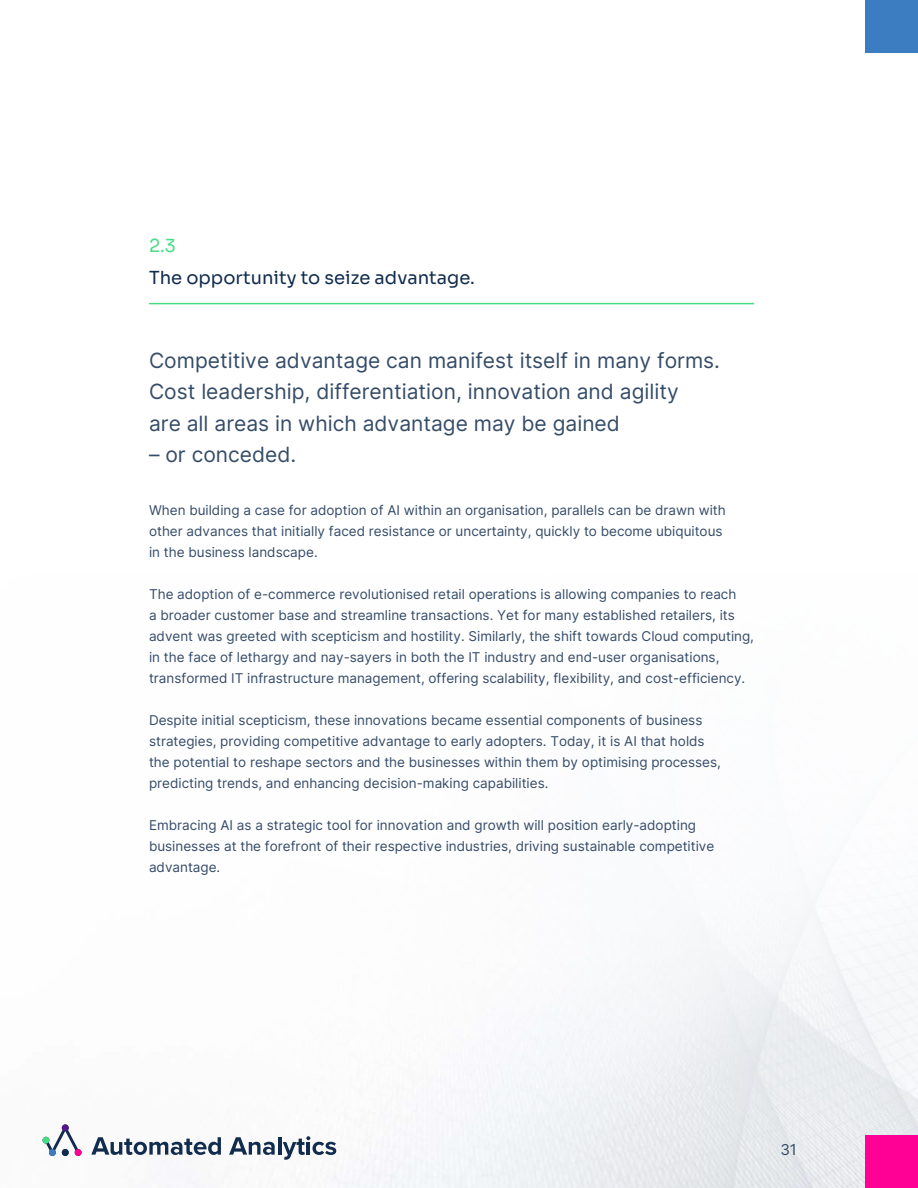
<style>
.page{position:relative;width:918px;height:1188px;background:#fff}
.page>*{position:absolute;margin:0;border:0;box-sizing:border-box;transform-origin:0 0}
.t1{font:21px/31.5px "Inter";color:#354c68}
.t2{font:18px "Sora";color:#112c4d}
.t3{font:18px "Sora";color:#47dd85}
.t4{font:15px "Inter";color:#354c68}
.t5{font:13.5px/21px "Inter";color:#354c68}
</style>
<div class="page">
<img style="left:42px;top:896px;width:876px;height:292px">
<hr style="left:149px;top:303px;width:605px;height:1px;background:#47dd85">
<div style="left:865px;top:0;width:53px;height:53px;background:#3b7dc0"></div>
<div style="left:865px;top:1135px;width:53px;height:53px;background:#ff0195"></div>
<svg style="left:43px;top:1124px;width:39px;height:32px"></svg>
<div style="left:49px;top:1149px;width:7px;height:7px;background:#3b7dc0;border-radius:50%"></div>
<div style="left:43px;top:1137px;width:6px;height:7px;background:#47dd85;border-radius:50%"></div>
<div style="left:62px;top:1124px;width:7px;height:7px;background:#56148c;border-radius:50%"></div>
<div style="left:75px;top:1149px;width:7px;height:7px;background:#ff0195;border-radius:50%"></div>
<svg style="left:91px;top:1137px;width:130px;height:18px"></svg>
<svg style="left:229px;top:1137px;width:46px;height:18px"></svg>
<hr style="left:278px;top:1137px;width:3px;height:18px;background:#112c4d">
<svg style="left:283px;top:1136px;width:53px;height:24px"></svg>
<div style="left:62px;top:1149px;width:7px;height:7px;background:#112c4d;border-radius:50%"></div>
<h2 class="t3" style="left:149px;top:231px;width:28px">2.3</h2>
<h2 class="t2" style="left:149px;top:262px;width:327px">The opportunity to seize advantage.</h2>
<h1 class="t1" style="left:149px;top:344px;width:573px">Competitive advantage can manifest itself in many forms.<br>Cost leadership, differentiation, innovation and agility<br>are all areas in which advantage may be gained</h1>
<h1 class="t1" style="left:149px;top:438px;width:149px">– or conceded.</h1>
<p class="t5" style="left:149px;top:499px;width:578px">When building a case for adoption of AI within an organisation, parallels can be drawn with other advances that initially faced resistance or uncertainty, quickly to become ubiquitous in the business landscape.</p>
<p class="t5" style="left:149px;top:583px;width:607px">The adoption of e-commerce revolutionised retail operations is allowing companies to reach<br>a broader customer base and streamline transactions. Yet for many established retailers, its advent was greeted with scepticism and hostility. Similarly, the shift towards Cloud computing, in the face of lethargy and nay-sayers in both the IT industry and end-user organisations, transformed IT infrastructure management, offering scalability, flexibility, and cost-efficiency.</p>
<p class="t5" style="left:149px;top:709px;width:573px">Despite initial scepticism, these innovations became essential components of business strategies, providing competitive advantage to early adopters. Today, it is AI that holds the potential to reshape sectors and the businesses within them by optimising processes, predicting trends, and enhancing decision-making capabilities.</p>
<p class="t5" style="left:149px;top:814px;width:567px">Embracing AI as a strategic tool for innovation and growth will position early-adopting businesses at the forefront of their respective industries, driving sustainable competitive advantage.</p>
<p class="t4" style="left:780px;top:1139px;width:18px">31</p>
</div>
